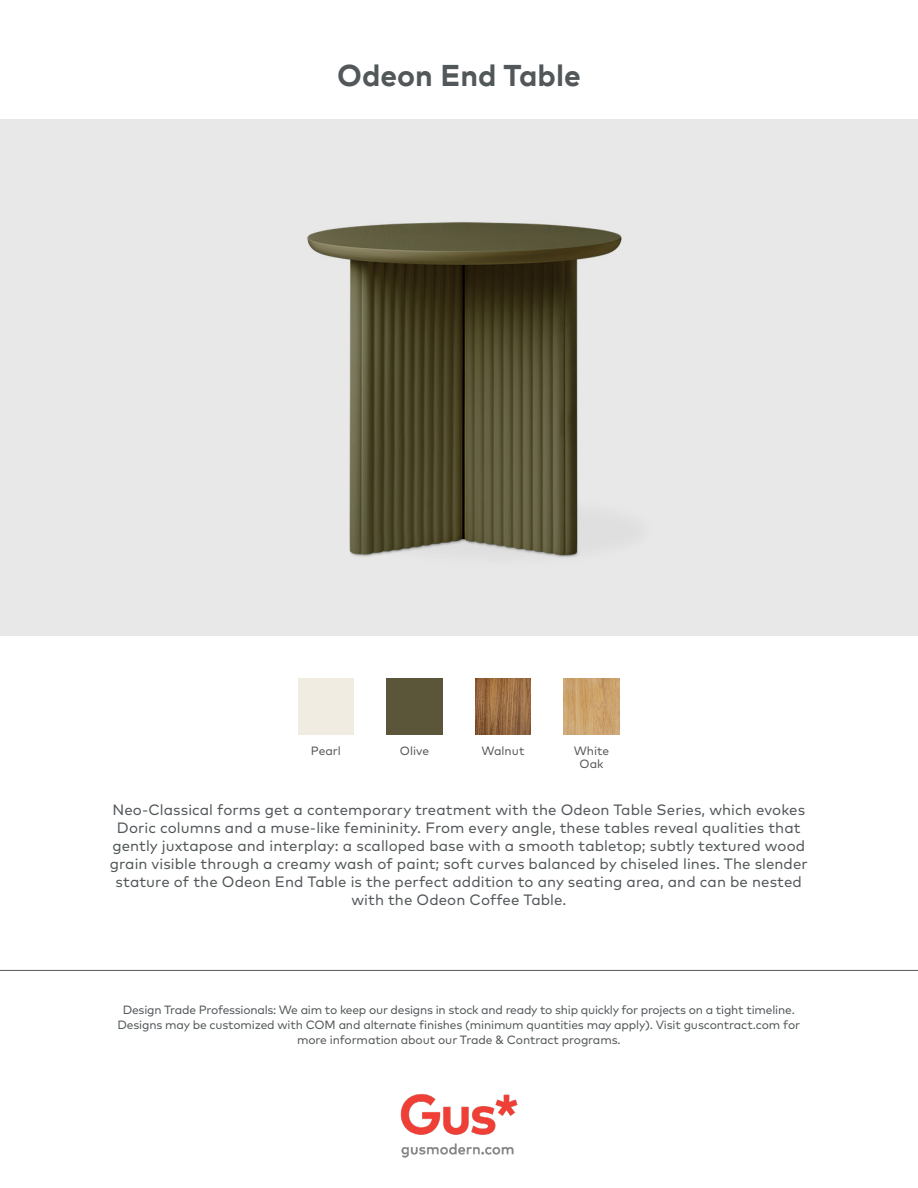
<style>
.page{position:relative;width:918px;height:1188px;background:#fff}
.page>*{position:absolute;margin:0;border:0;box-sizing:border-box;transform-origin:0 0}
.Product_Title{font:700 30px "Mark";color:#525759}
.Description{font:15px/18px "Mark Pro";letter-spacing:.005em;color:#525759;text-align:center}
.t1{font:12px/15px "Mark Pro";letter-spacing:-.015em;color:#525759;text-align:center}
.t2{font:12px "Mark Pro";color:#545759}
</style>
<div class="page">
<img style="left:400px;top:1094px;width:118px;height:64px">
<img style="left:0;top:119px;width:918px;height:516px">
<img style="left:475px;top:679px;width:56px;height:55px">
<img style="left:564px;top:679px;width:55px;height:55px">
<div style="left:387px;top:679px;width:55px;height:55px;background:#5b5639"></div>
<hr style="left:0;top:970px;width:918px;height:1px;background:#545759">
<p class="Product_Title" style="left:337px;top:56px;width:245px">Odeon End Table</p>
<p class="t2" style="left:311px;top:741px;width:32px">Pearl</p>
<p class="t2" style="left:482px;top:741px;width:44px">Walnut</p>
<p class="t2" style="left:574px;top:741px;width:37px">White</p>
<p class="t2" style="left:580px;top:755px;width:26px">Oak</p>
<p class="t2" style="left:400px;top:741px;width:31px">Olive</p>
<p class="Description" style="left:110px;top:800px;width:699px">Neo-Classical forms get a contemporary treatment with the Odeon Table Series, which evokes Doric columns and a muse-like femininity. From every angle, these tables reveal qualities that gently juxtapose and interplay: a scalloped base with a smooth tabletop; subtly textured wood grain visible through a creamy wash of paint; soft curves balanced by chiseled lines. The slender stature of the Odeon End Table is the perfect addition to any seating area, and can be nested with the Odeon Coffee Table.</p>
<p class="t1" style="left:118px;top:1001px;width:684px">Design Trade Professionals: We aim to keep our designs in stock and ready to ship quickly for projects on a tight timeline.<br>Designs may be customized with COM and alternate finishes (minimum quantities may apply). Visit guscontract.com for more information about our Trade &amp; Contract programs.</p>
</div>
